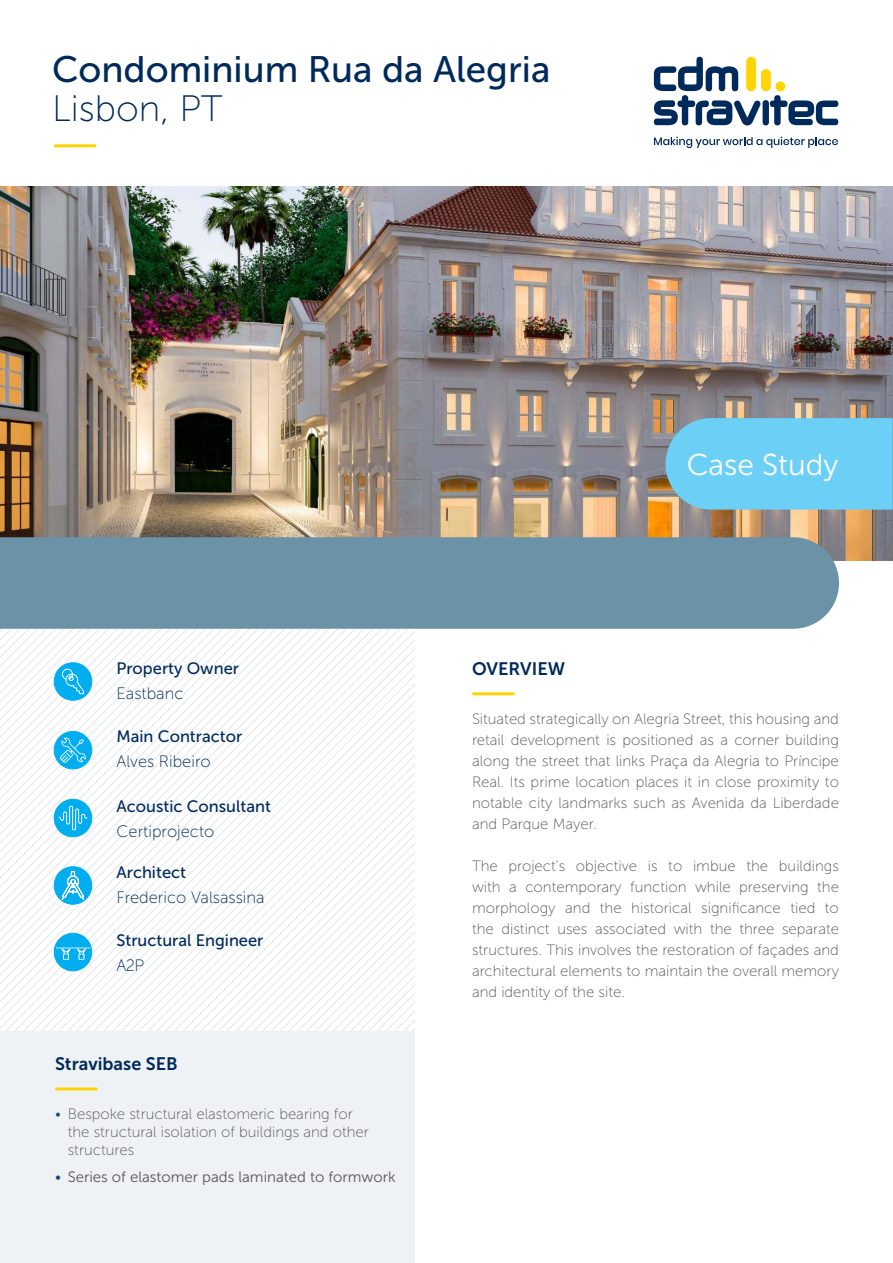
<style>
.page{position:relative;width:893px;height:1263px;background:#fff}
.page>*{position:absolute;margin:0;border:0;box-sizing:border-box;transform-origin:0 0}
.t1{font:36.75px "Museo Sans 500";color:#002a5b}
.t2{font:36.75px "Museo Sans 100";color:#002a5b}
.t3{font:30px "Museo Sans 300";color:#fff}
.t4{font:18px "Museo Sans 700";color:#002a5b}
.t5{font:16.5px "Museo Sans 500";color:#002a5b}
.t6{font:16.5px "Museo Sans 100";color:#002a5b}
.basis{font:15px/21px "Museo Sans 100";color:#57585a;text-align:justify}
.t7{font:15px "Museo Sans 300";color:#57585a}
.s1{color:#1f4573}
</style>
<div class="page">
<img style="left:0;top:186px;width:893px;height:374px">
<div style="left:0;top:537px;width:839px;height:92px;background:#6c92a7"></div>
<svg style="left:665px;top:418px;width:228px;height:92px"></svg>
<svg style="left:0;top:629px;width:415px;height:402px"></svg>
<div style="left:0;top:1031px;width:415px;height:232px;background:#eff2f5"></div>
<hr style="left:57px;top:1087px;width:39px;height:3px;background:#fed503">
<hr style="left:473px;top:692px;width:40px;height:3px;background:#fed503">
<hr style="left:55px;top:144px;width:40px;height:3px;background:#fed503">
<div style="left:54px;top:663px;width:38px;height:37px;background:#00aeef;border-radius:50%"></div>
<svg style="left:62px;top:669px;width:22px;height:25px"></svg>
<div style="left:54px;top:662px;width:38px;height:39px;border:1px solid #00aeef;border-radius:50%"></div>
<div style="left:54px;top:933px;width:38px;height:38px;background:#00aeef;border-radius:50%"></div>
<svg style="left:59px;top:948px;width:28px;height:12px"></svg>
<hr style="left:56px;top:947px;width:36px;height:1px;background:#fff">
<div style="left:54px;top:933px;width:38px;height:38px;border:1px solid #00aeef;border-radius:50%"></div>
<div style="left:54px;top:731px;width:38px;height:38px;background:#00aeef;border-radius:50%"></div>
<svg style="left:60px;top:738px;width:26px;height:25px"></svg>
<div style="left:54px;top:731px;width:38px;height:38px;border:1px solid #00aeef;border-radius:50%"></div>
<div style="left:54px;top:867px;width:38px;height:37px;background:#00aeef;border-radius:50%"></div>
<svg style="left:62px;top:871px;width:22px;height:29px"></svg>
<div style="left:54px;top:866px;width:38px;height:38px;border:1px solid #00aeef;border-radius:50%"></div>
<div style="left:54px;top:799px;width:38px;height:38px;background:#00aeef;border-radius:50%"></div>
<svg style="left:58px;top:805px;width:30px;height:25px"></svg>
<div style="left:54px;top:799px;width:38px;height:38px;border:1px solid #00aeef;border-radius:50%"></div>
<div style="left:775px;top:81px;width:10px;height:10px;background:#fed503;border-radius:50%"></div>
<div style="left:761px;top:69px;width:10px;height:22px;background:#fed503;border-radius:5px"></div>
<div style="left:763px;top:100px;width:6px;height:25px;background:#002a5b;border-radius:3px"></div>
<svg style="left:770px;top:95px;width:68px;height:30px"></svg>
<svg style="left:654px;top:57px;width:107px;height:68px"></svg>
<svg style="left:654px;top:137px;width:184px;height:11px"></svg>
<p class="t1" style="left:52px;top:49px;width:500px">Condominium Rua da Alegria</p>
<p class="t2" style="left:52px;top:89px;width:172px">Lisbon, PT</p>
<p class="t5" style="left:116px;top:659px;width:124px">Property Owner</p>
<p class="t6" style="left:116px;top:685px;width:69px">Eastbanc</p>
<p class="t4" style="left:472px;top:659px;width:95px">OVERVIEW</p>
<p class="t3" style="left:687px;top:449px;width:153px">Case Study</p>
<p class="t5" style="left:116px;top:727px;width:127px">Main Contractor</p>
<p class="t6" style="left:116px;top:753px;width:96px">Alves Ribeiro</p>
<p class="t5" style="left:116px;top:797px;width:156px">Acoustic Consultant</p>
<p class="t6" style="left:116px;top:822px;width:99px">Certiprojecto</p>
<p class="t5" style="left:116px;top:863px;width:71px">Architect</p>
<p class="t6" style="left:116px;top:889px;width:150px">Frederico Valsassina</p>
<p class="t5" style="left:116px;top:931px;width:148px">Structural Engineer</p>
<p class="t6" style="left:116px;top:956px;width:29px">A2P</p>
<p class="t4" style="left:55px;top:1054px;width:124px">Stravibase SEB</p>
<p class="basis" style="left:68px;top:1105px;width:303px;line-height:18px;text-align:left;text-indent:-13px"><span class="s1">•</span> Bespoke structural elastomeric bearing for the structural isolation of buildings and other structures</p>
<p class="t7" style="left:55px;top:1168px;width:342px"><span class="s1">•</span> Series of elastomer pads laminated to formwork</p>
<p class="basis" style="left:472px;top:708px;width:368px">Situated strategically on Alegria Street, this housing and retail development is positioned as a corner building along the street that links Praça da Alegria to Príncipe Real. Its prime location places it in close proximity to notable city landmarks such as Avenida da Liberdade and Parque Mayer.</p>
<p class="basis" style="left:472px;top:855px;width:368px">The project's objective is to imbue the buildings with a contemporary function while preserving the morphology and the historical significance tied to the distinct uses associated with the three separate structures. This involves the restoration of façades and architectural elements to maintain the overall memory and identity of the site.</p>
</div>
